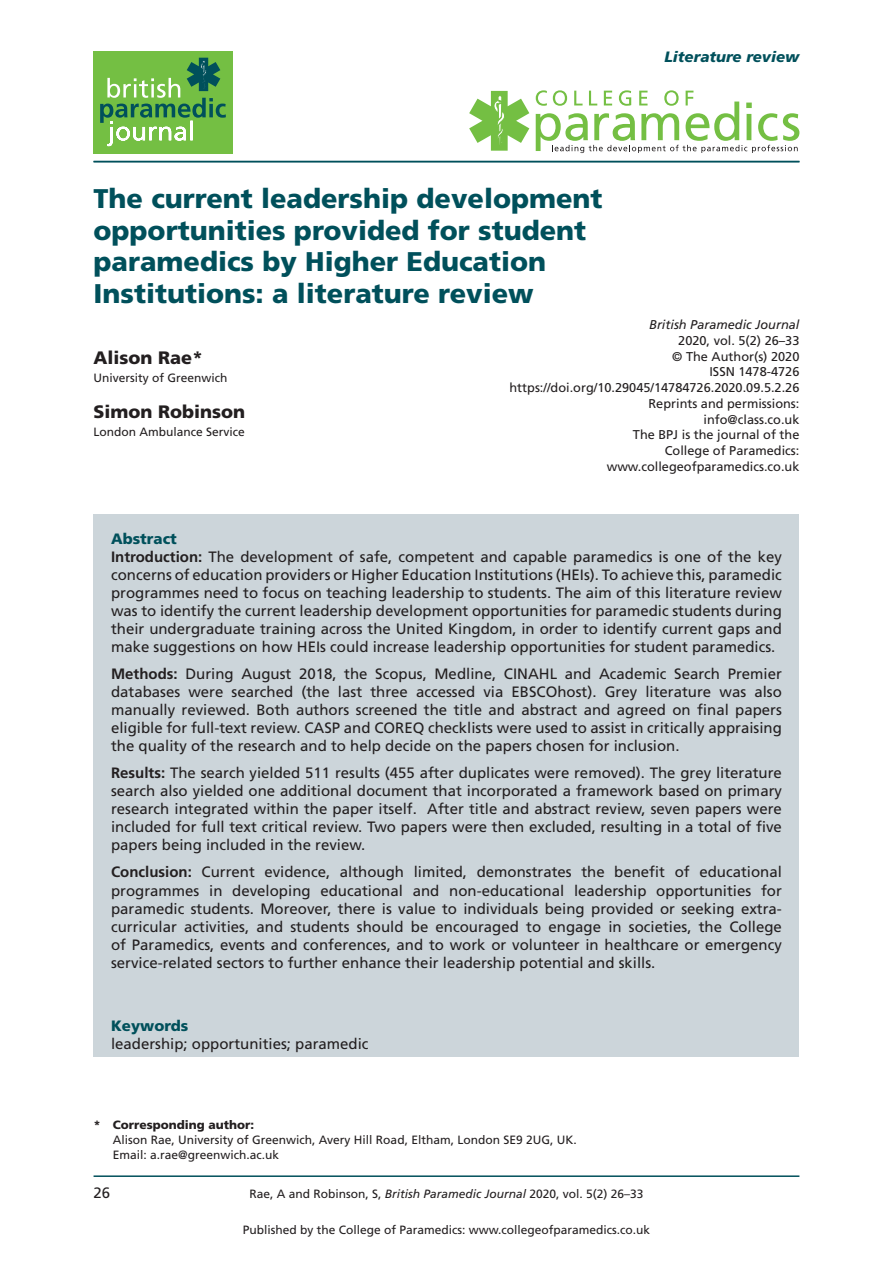
<style>
.page{position:relative;width:893px;height:1263px;background:#fff}
.page>*{position:absolute;margin:0;border:0;box-sizing:border-box;transform-origin:0 0}
.t1{font:900 27px/31.5px "Frutiger LT Std";color:#00505b}
.t2{font:900 18px "Frutiger LT Std";color:#231f20}
.t3{font:15px/18px "Frutiger LT Std";color:#231f20;text-align:justify}
.t4{font:italic 900 15px "Frutiger LT Std";color:#00505b}
.t5{font:900 15px "Frutiger LT Std";color:#00505b}
.t6{font:12.75px/15.8px "Frutiger LT Std";color:#231f20;text-align:right}
.t7{font:italic 12.75px "Frutiger LT Std";color:#231f20}
.t8{font:12px/15px "Frutiger LT Std";color:#231f20}
.t9{font:900 12px "Frutiger LT Std";color:#231f20}
.s1{font-weight:900;color:#00505b}
.s2{font-weight:700}
.s3{font-style:italic}
</style>
<div class="page">
<div style="left:94px;top:51px;width:139px;height:102px;background:#74bf43"></div>
<svg style="left:100px;top:58px;width:126px;height:88px"></svg>
<svg style="left:469px;top:91px;width:60px;height:60px"></svg>
<svg style="left:536px;top:90px;width:263px;height:63px"></svg>
<div style="left:94px;top:514px;width:705px;height:496px;background:#ccd5da"></div>
<hr style="left:94px;top:1175px;width:705px;height:2px;background:#00505b">
<div style="left:94px;top:525px;width:705px;height:532px;background:#ccd5da"></div>
<hr style="left:94px;top:161px;width:705px;height:1px;background:#00505b">
<h1 class="t1" style="left:94px;top:183px;width:511px">The current leadership development opportunities provided for student paramedics by Higher Education Institutions: a literature review</h1>
<p class="t4" style="left:665px;top:48px;width:136px">Literature review</p>
<p class="t2" style="left:94px;top:346px;width:111px">Alison Rae*</p>
<p class="t8" style="left:94px;top:370px;width:136px">University of Greenwich</p>
<p class="t2" style="left:94px;top:400px;width:153px">Simon Robinson</p>
<p class="t8" style="left:94px;top:424px;width:153px">London Ambulance Service</p>
<p class="t7" style="left:649px;top:317px;width:152px">British Paramedic Journal</p>
<p class="t6" style="left:509px;top:333px;width:291px">2020, vol. 5(2) 26–33<br>© The Author(s) 2020<br>ISSN 1478-4726 https://doi.org/10.29045/14784726.2020.09.5.2.26<br>Reprints and permissions:<br>info@class.co.uk<br>The BPJ is the journal of the<br>College of Paramedics: www.collegeofparamedics.co.uk</p>
<p class="t3" style="left:111px;top:530px;width:672px;text-align:left"><span class="s1">Abstract<br></span><span class="s2">Introduction:</span> The development of safe, competent and capable paramedics is one of the key concerns of education providers or Higher Education Institutions (HEIs). To achieve this, paramedic programmes need to focus on teaching leadership to students. The aim of this literature review was to identify the current leadership development opportunities for paramedic students during their undergraduate training across the United Kingdom, in order to identify current gaps and make suggestions on how HEIs could increase leadership opportunities for student paramedics.</p>
<p class="t3" style="left:111px;top:665px;width:672px"><span class="s2">Methods:</span> During August 2018, the Scopus, Medline, CINAHL and Academic Search Premier databases were searched (the last three accessed via EBSCOhost). Grey literature was also manually reviewed. Both authors screened the title and abstract and agreed on final papers eligible for full-text review. CASP and COREQ checklists were used to assist in critically appraising the quality of the research and to help decide on the papers chosen for inclusion.</p>
<p class="t3" style="left:111px;top:764px;width:672px"><span class="s2">Results:</span> The search yielded 511 results (455 after duplicates were removed). The grey literature search also yielded one additional document that incorporated a framework based on primary research integrated within the paper itself. After title and abstract review, seven papers were included for full text critical review. Two papers were then excluded, resulting in a total of five papers being included in the review.</p>
<p class="t3" style="left:111px;top:863px;width:672px"><span class="s2">Conclusion:</span> Current evidence, although limited, demonstrates the benefit of educational programmes in developing educational and non-educational leadership opportunities for paramedic students. Moreover, there is value to individuals being provided or seeking extra&shy;curricular activities, and students should be encouraged to engage in societies, the College of Paramedics, events and conferences, and to work or volunteer in healthcare or emergency service-related sectors to further enhance their leadership potential and skills.</p>
<p class="t5" style="left:111px;top:1016px;width:79px">Keywords</p>
<p class="t3" style="left:111px;top:1034px;width:259px">leadership; opportunities; paramedic</p>
<p class="t9" style="left:94px;top:1117px;width:162px">* Corresponding author:</p>
<p class="t8" style="left:113px;top:1132px;width:465px">Alison Rae, University of Greenwich, Avery Hill Road, Eltham, London SE9 2UG, UK.<br>Email: a.rae@greenwich.ac.uk</p>
<p class="t3" style="left:94px;top:1184px;width:18px">26</p>
<p class="t8" style="left:249px;top:1186px;width:396px">Rae, A and Robinson, S, <span class="s3">British Paramedic Journal</span> 2020, vol. 5(2) 26–33</p>
<p class="t8" style="left:243px;top:1222px;width:409px">Published by the College of Paramedics: www.collegeofparamedics.co.uk</p>
</div>
